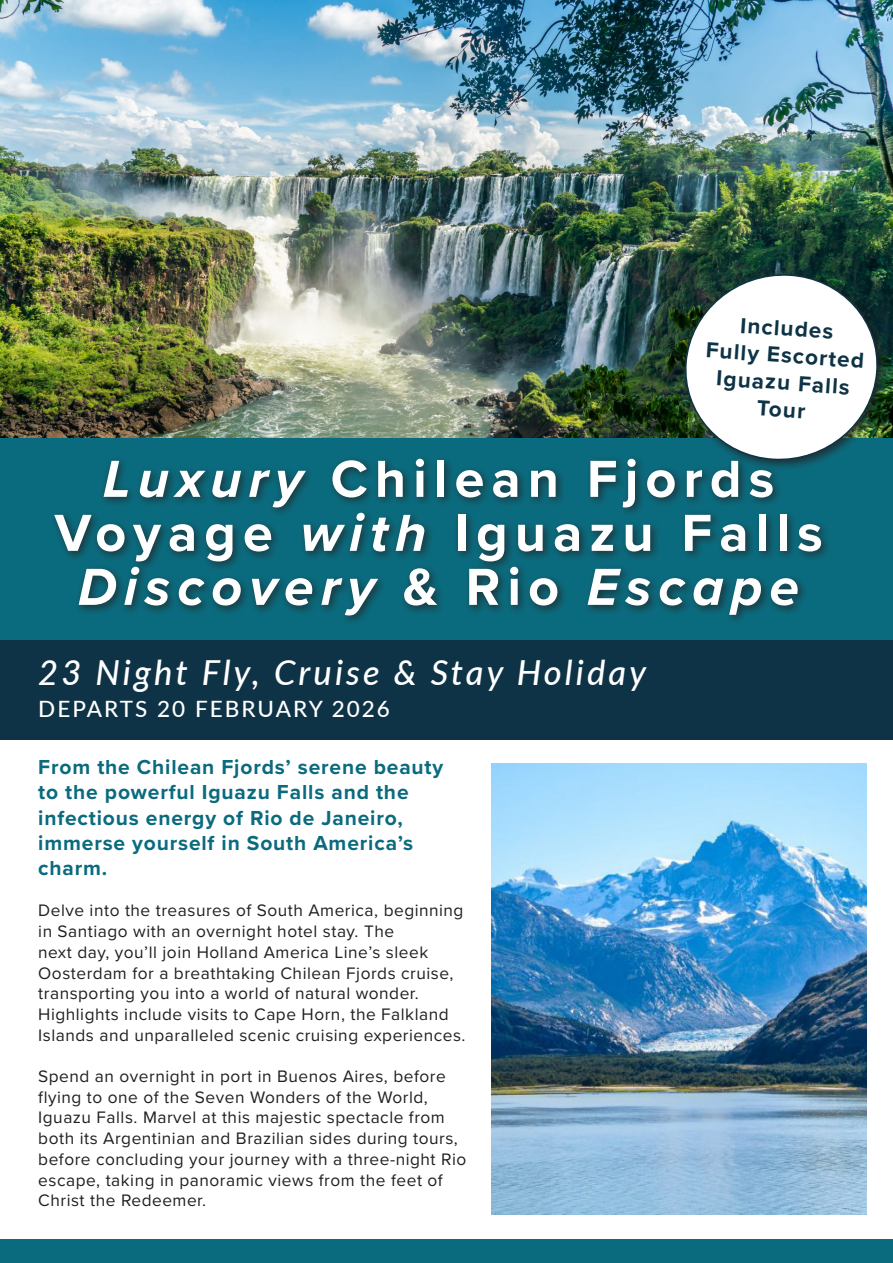
<style>
.page{position:relative;width:893px;height:1263px;background:#fff}
.page>*{position:absolute;margin:0;border:0;box-sizing:border-box;transform-origin:0 0}
.t1{font:700 54px/54px "Proxima Nova";letter-spacing:.13em;color:#fff;text-align:center}
.t2{font:italic 500 34.5px "Lato";letter-spacing:.09em;color:#fff}
.t3{font:700 22.5px/27px "Proxima Nova";color:#0e3346;text-align:center}
.t4{font:500 22.5px "Lato";letter-spacing:.09em;color:#fff}
.t5{font:700 21px/25.2px "Proxima Nova";letter-spacing:.04em;color:#0b6b7e}
.t6{font:17.25px/20.7px "Proxima Nova";letter-spacing:.03em;color:#231f20}
.s1{font-style:italic}
</style>
<div class="page">
<img style="left:1px;top:0;width:892px;height:438px">
<img style="left:492px;top:764px;width:374px;height:451px">
<div style="left:1px;top:438px;width:892px;height:209px;background:#0b6b7e"></div>
<div style="left:50px;top:454px;width:782px;height:172px;background:#231f20;opacity:.75"></div>
<div style="left:680px;top:269px;width:209px;height:202px;background:#231f20;opacity:.75"></div>
<svg style="left:680px;top:271px;width:203px;height:191px"></svg>
<div style="left:1px;top:1240px;width:892px;height:23px;background:#0b6b7e"></div>
<div style="left:0;top:640px;width:893px;height:100px;background:#0e3346"></div>
<p class="t3" style="left:709px;top:309px;width:160px;rotate:4deg">Includes<br>Fully Escorted<br>Iguazu Falls<br>Tour</p>
<p class="t1" style="left:54px;top:451px;width:770px"><span class="s1">Luxury</span> Chilean Fjords<br>Voyage <span class="s1">with</span> Iguazu Falls<br><span class="s1">Discovery</span> &amp; Rio <span class="s1">Escape</span></p>
<p class="t2" style="left:38px;top:648px;width:609px">23 Night Fly, Cruise &amp; Stay Holiday</p>
<p class="t4" style="left:38px;top:692px;width:353px">DEPARTS 20 FEBRUARY 2026</p>
<p class="t5" style="left:38px;top:754px;width:406px">From the Chilean Fjords’ serene beauty to the powerful Iguazu Falls and the infectious energy of Rio de Janeiro, immerse yourself in South America’s charm.</p>
<p class="t6" style="left:38px;top:899px;width:429px">Delve into the treasures of South America, beginning in Santiago with an overnight hotel stay. The<br>next day, you’ll join Holland America Line’s sleek Oosterdam for a breathtaking Chilean Fjords cruise, transporting you into a world of natural wonder.<br>Highlights include visits to Cape Horn, the Falkland Islands and unparalleled scenic cruising experiences.</p>
<p class="t6" style="left:38px;top:1065px;width:430px">Spend an overnight in port in Buenos Aires, before flying to one of the Seven Wonders of the World, Iguazu Falls. Marvel at this majestic spectacle from both its Argentinian and Brazilian sides during tours, before concluding your journey with a three-night Rio escape, taking in panoramic views from the feet of Christ the Redeemer.</p>
</div>
